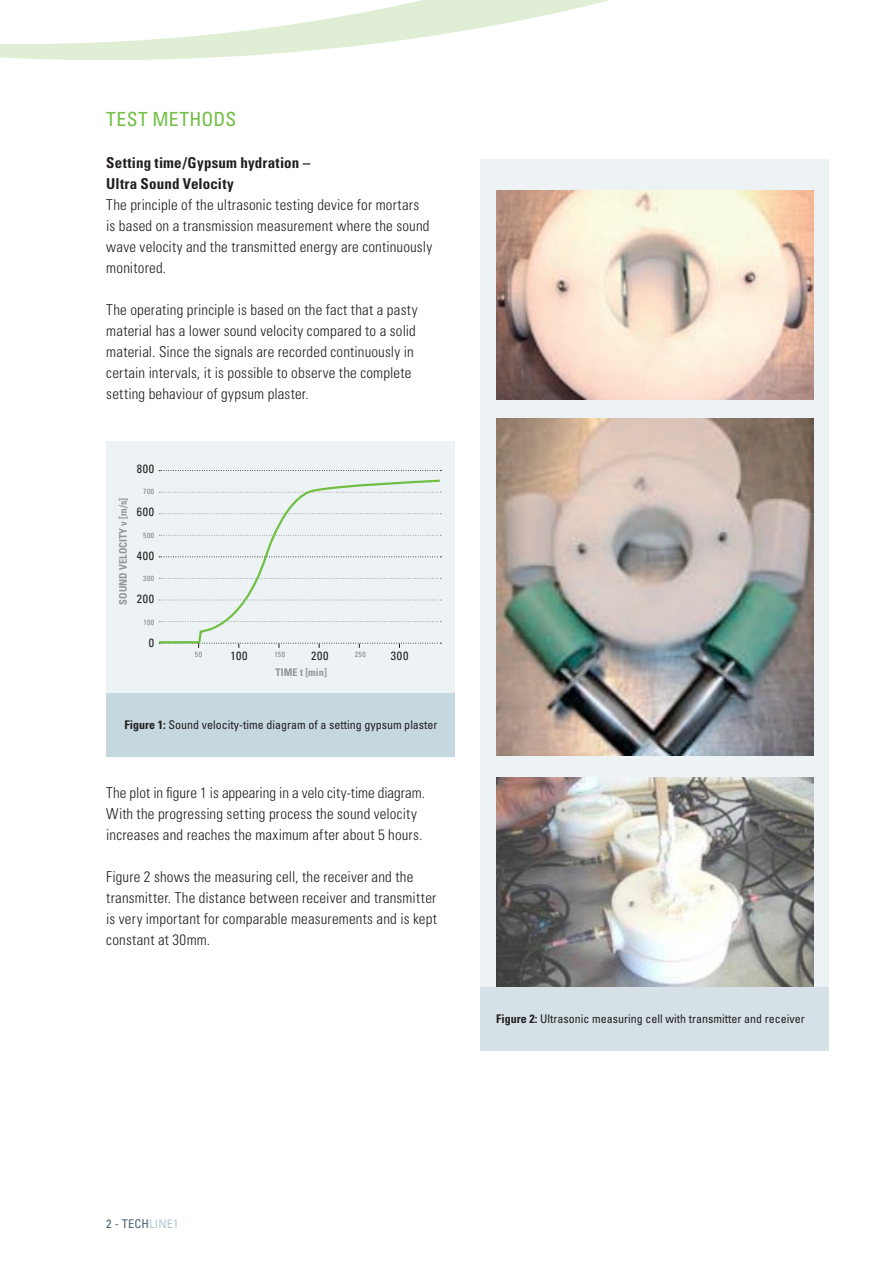
<style>
.page{position:relative;width:893px;height:1263px;background:#fff}
.page>*{position:absolute;margin:0;border:0;box-sizing:border-box;transform-origin:0 0}
.t1{font:condensed 19.5px "Univers";letter-spacing:.01em;color:#71bf44}
.t2{font:300 condensed 15px/21px "Univers";letter-spacing:.01em;color:#231f20}
.t3{font:700 condensed 15px/21px "Univers";letter-spacing:.015em;color:#231f20}
.t4{font:condensed 12px "Univers";color:#231f20}
.t5{font:condensed 12px "Univers";letter-spacing:.01em;color:#506372}
.t6{font:700 condensed 10.5px "Univers";color:#939598}
.t7{font:condensed 7.5px "Univers";letter-spacing:.07em;color:#808285}
.s1{font-weight:700}
.s2{color:#b0c8d3}
</style>
<div class="page">
<svg style="left:0;top:0;width:610px;height:60px"></svg>
<div style="left:106px;top:441px;width:349px;height:315px;background:#edf3f5"></div>
<div style="left:480px;top:160px;width:349px;height:869px;background:#edf3f5"></div>
<img style="left:496px;top:777px;width:317px;height:210px">
<img style="left:496px;top:191px;width:317px;height:208px">
<img style="left:496px;top:418px;width:317px;height:338px">
<svg style="left:159px;top:470px;width:282px;height:1px"></svg>
<svg style="left:158px;top:479px;width:284px;height:165px"></svg>
<svg style="left:159px;top:643px;width:282px;height:5px"></svg>
<div style="left:106px;top:693px;width:349px;height:63px;background:#c5d7df"></div>
<div style="left:480px;top:987px;width:349px;height:63px;background:#d5e1e7"></div>
<h1 class="t1" style="left:106px;top:107px;width:131px">TEST METH ODS</h1>
<p class="t3" style="left:106px;top:152px;width:205px">Setting time/Gypsum hydration –<br>Ultra Sound Velocity</p>
<p class="t2" style="left:106px;top:194px;width:327px">The principle of the ultrasonic testing device for mortars<br>is based on a transmission measurement where the sound wave velocity and the transmitted energy are continuously monitored.</p>
<p class="t2" style="left:106px;top:299px;width:313px">The operating principle is based on the fact that a pasty material has a lower sound velocity compared to a solid material. Since the signals are recorded continuously in certain intervals, it is possible to observe the complete setting behaviour of gypsum plaster.</p>
<p class="t6" style="left:117px;top:605px;width:108px;rotate:-90deg">SOUND VELOCITY v [m/s]</p>
<p class="t4" style="left:137px;top:461px;width:19px">800</p>
<p class="t7" style="left:143px;top:487px;width:12px">700</p>
<p class="t4" style="left:137px;top:504px;width:19px">600</p>
<p class="t7" style="left:143px;top:530px;width:13px">500</p>
<p class="t4" style="left:137px;top:548px;width:19px">400</p>
<p class="t7" style="left:143px;top:574px;width:13px">300</p>
<p class="t4" style="left:137px;top:591px;width:19px">200</p>
<p class="t7" style="left:144px;top:617px;width:12px">100</p>
<p class="t4" style="left:149px;top:635px;width:7px">0</p>
<p class="t7" style="left:195px;top:649px;width:9px">50</p>
<p class="t4" style="left:231px;top:648px;width:18px">100</p>
<p class="t7" style="left:274px;top:649px;width:12px">150</p>
<p class="t4" style="left:311px;top:648px;width:19px">200</p>
<p class="t7" style="left:355px;top:649px;width:13px">250</p>
<p class="t4" style="left:391px;top:648px;width:19px">300</p>
<p class="t6" style="left:276px;top:665px;width:53px">TIME t [min]</p>
<p class="t4" style="left:124px;top:717px;width:315px"><span class="s1">Figure 1:</span> Sound velocity-time diagram of a setting gypsum plaster</p>
<p class="t2" style="left:106px;top:782px;width:320px">The plot in figure 1 is appearing in a velo city-time diagram.<br>With the progressing setting process the sound velocity increases and reaches the maximum after about 5 hours.</p>
<p class="t2" style="left:106px;top:866px;width:332px">Figure 2 shows the measuring cell, the receiver and the transmitter. The distance between receiver and transmitter is very important for comparable measurements and is kept constant at 30mm.</p>
<p class="t4" style="left:496px;top:1011px;width:310px"><span class="s1">Figure 2:</span> Ultrasonic measuring cell with transmitter and receiver</p>
<p class="t5" style="left:106px;top:1216px;width:74px">2 - TECH <span class="s2">LINE1</span></p>
</div>
